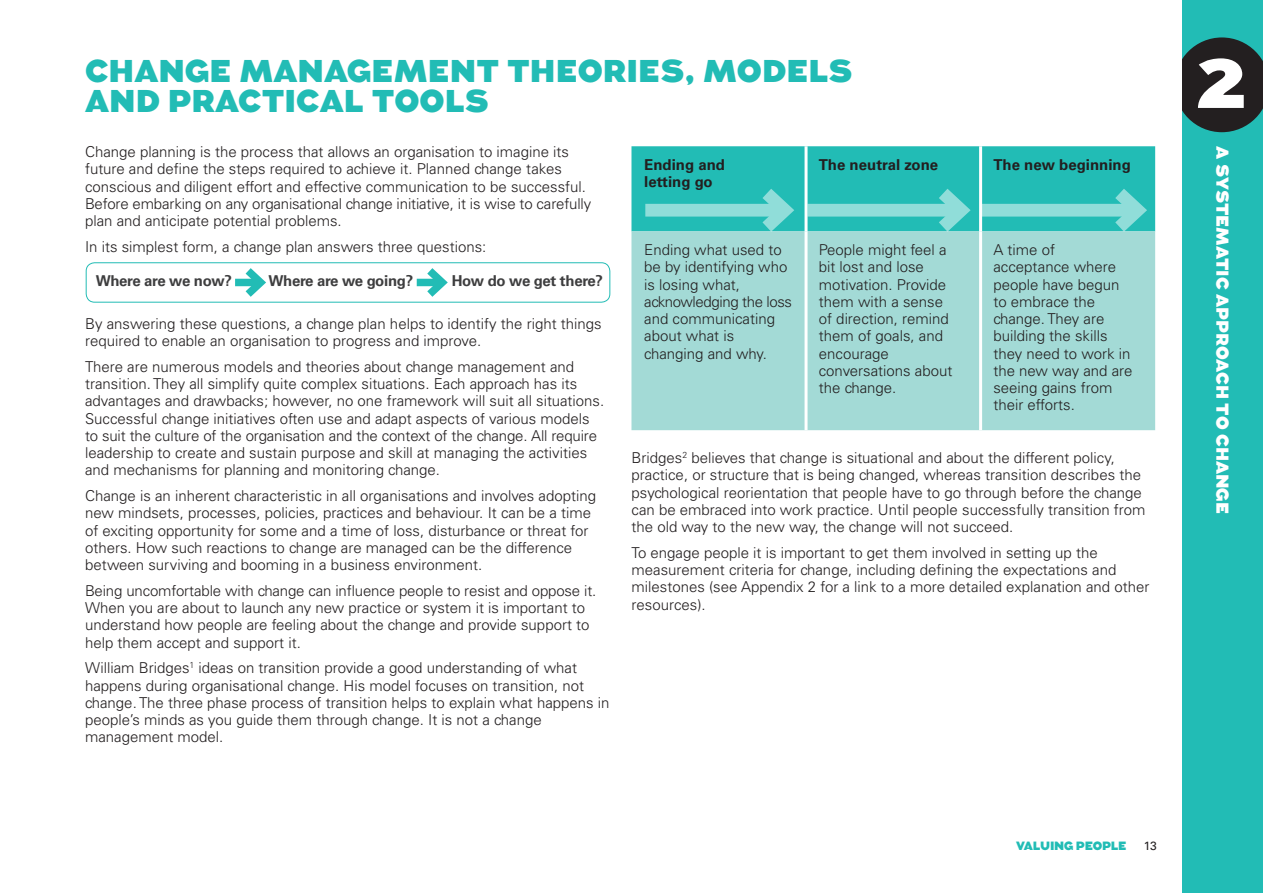
<style>
.page{position:relative;width:1263px;height:893px;background:#fff}
.page>*{position:absolute;margin:0;border:0;box-sizing:border-box;transform-origin:0 0}
.t1{font:900 69px "Augustus";color:#fff}
.Heading_Aug_21pt_Gre{font:900 31.5px/30px "Augustus";color:#22bcb5}
.t2{font:900 17.25px "Augustus";color:#fff}
.Body_Copy_Uni_10pt{font:300 15px/17.2px "Univers LT Std";color:#231f20}
.Body_Copy_Uni_10pt-2{font:700 15px/17.2px "Univers LT Std";color:#231f20}
.Body_Copy_Uni_10pt-3{font:700 15px "Univers LT Std";letter-spacing:-.02em;color:#3e3e3f}
.t3{font:900 12px "Augustus";letter-spacing:-.02em;color:#22bcb5}
.t4{font:12px "Univers LT Std";color:#231f20}
</style>
<div class="page">
<div style="left:1182px;top:0;width:81px;height:893px;background:#22bcb5"></div>
<svg style="left:1182px;top:37px;width:81px;height:95px;background:#223535"></svg>
<div style="left:631px;top:233px;width:524px;height:197px;background:#a3dad6"></div>
<hr style="left:804px;top:231px;width:3px;height:199px;background:#fff">
<hr style="left:979px;top:231px;width:3px;height:199px;background:#fff">
<div style="left:86px;top:262px;width:524px;height:41px;border:1px solid #22bcb5;border-radius:9px"></div>
<div style="left:235px;top:279px;width:26px;height:7px;background:#22bcb5"></div>
<svg style="left:238px;top:262px;width:34px;height:41px"></svg>
<div style="left:417px;top:279px;width:25px;height:7px;background:#22bcb5"></div>
<svg style="left:419px;top:262px;width:34px;height:41px"></svg>
<svg style="left:631px;top:146px;width:524px;height:87px;background:#39c2bc"></svg>
<p class="Heading_Aug_21pt_Gre" style="left:85px;top:57px;width:769px">CHANGE MANAGEMENT THEORIES, MODELS<br>AND PRACTICAL TOOLS</p>
<p class="Body_Copy_Uni_10pt" style="left:85px;top:143px;width:508px">Change planning is the process that allows an organisation to imagine its future and define the steps required to achieve it. Planned change takes conscious and diligent effort and effective communication to be successful.<br>Before embarking on any organisational change initiative, it is wise to carefully plan and anticipate potential problems.</p>
<p class="Body_Copy_Uni_10pt" style="left:85px;top:238px;width:403px">In its simplest form, a change plan answers three questions:</p>
<p class="Body_Copy_Uni_10pt-3" style="left:96px;top:272px;width:138px">Where are we now?</p>
<p class="Body_Copy_Uni_10pt-3" style="left:268px;top:272px;width:146px">Where are we going?</p>
<p class="Body_Copy_Uni_10pt-3" style="left:452px;top:272px;width:153px">How do we get there?</p>
<p class="Body_Copy_Uni_10pt" style="left:85px;top:315px;width:518px">By answering these questions, a change plan helps to identify the right things required to enable an organisation to progress and improve.</p>
<p class="Body_Copy_Uni_10pt" style="left:85px;top:358px;width:521px">There are numerous models and theories about change management and transition. They all simplify quite complex situations. Each approach has its advantages and drawbacks; however, no one framework will suit all situations.<br>Successful change initiatives often use and adapt aspects of various models to suit the culture of the organisation and the context of the change. All require leadership to create and sustain purpose and skill at managing the activities and mechanisms for planning and monitoring change.</p>
<p class="Body_Copy_Uni_10pt" style="left:85px;top:487px;width:512px">Change is an inherent characteristic in all organisations and involves adopting new mindsets, processes, policies, practices and behaviour. It can be a time of exciting opportunity for some and a time of loss, disturbance or threat for others. How such reactions to change are managed can be the difference between surviving and booming in a business environment.</p>
<p class="Body_Copy_Uni_10pt" style="left:85px;top:582px;width:513px">Being uncomfortable with change can influence people to resist and oppose it.<br>When you are about to launch any new practice or system it is important to understand how people are feeling about the change and provide support to help them accept and support it.</p>
<p class="Body_Copy_Uni_10pt" style="left:85px;top:659px;width:526px">William Bridges<sup>1</sup> ideas on transition provide a good understanding of what happens during organisational change. His model focuses on transition, not change. The three phase process of transition helps to explain what happens in people’s minds as you guide them through change. It is not a change management model.</p>
<p class="Body_Copy_Uni_10pt-2" style="left:644px;top:156px;width:82px">Ending and letting go</p>
<p class="Body_Copy_Uni_10pt-2" style="left:819px;top:156px;width:121px">The neutral zone</p>
<p class="Body_Copy_Uni_10pt-2" style="left:993px;top:156px;width:139px">The new beginning</p>
<p class="Body_Copy_Uni_10pt" style="left:644px;top:241px;width:149px">Ending what used to be by identifying who is losing what, acknowledging the loss and communicating about what is changing and why.</p>
<p class="Body_Copy_Uni_10pt" style="left:819px;top:241px;width:135px">People might feel a bit lost and lose motivation. Provide them with a sense of direction, remind them of goals, and encourage conversations about the change.</p>
<p class="Body_Copy_Uni_10pt" style="left:993px;top:241px;width:141px">A time of acceptance where people have begun to embrace the change. They are building the skills they need to work in the new way and are seeing gains from their efforts.</p>
<p class="Body_Copy_Uni_10pt" style="left:631px;top:449px;width:515px">Bridges<sup>2</sup> believes that change is situational and about the different policy, practice, or structure that is being changed, whereas transition describes the psychological reorientation that people have to go through before the change can be embraced into work practice. Until people successfully transition from the old way to the new way, the change will not succeed.</p>
<p class="Body_Copy_Uni_10pt" style="left:631px;top:544px;width:519px">To engage people it is important to get them involved in setting up the measurement criteria for change, including defining the expectations and milestones (see Appendix 2 for a link to a more detailed explanation and other resources).</p>
<p class="t3" style="left:1016px;top:839px;width:112px">VALUING PEOPLE</p>
<p class="t4" style="left:1144px;top:839px;width:14px">13</p>
<h1 class="t1" style="left:1197px;top:43px;width:51px">2</h1>
<p class="t2" style="left:1232px;top:146px;width:369px;rotate:90deg">A SYSTEMATIC APPROACH TO CHANGE</p>
</div>
